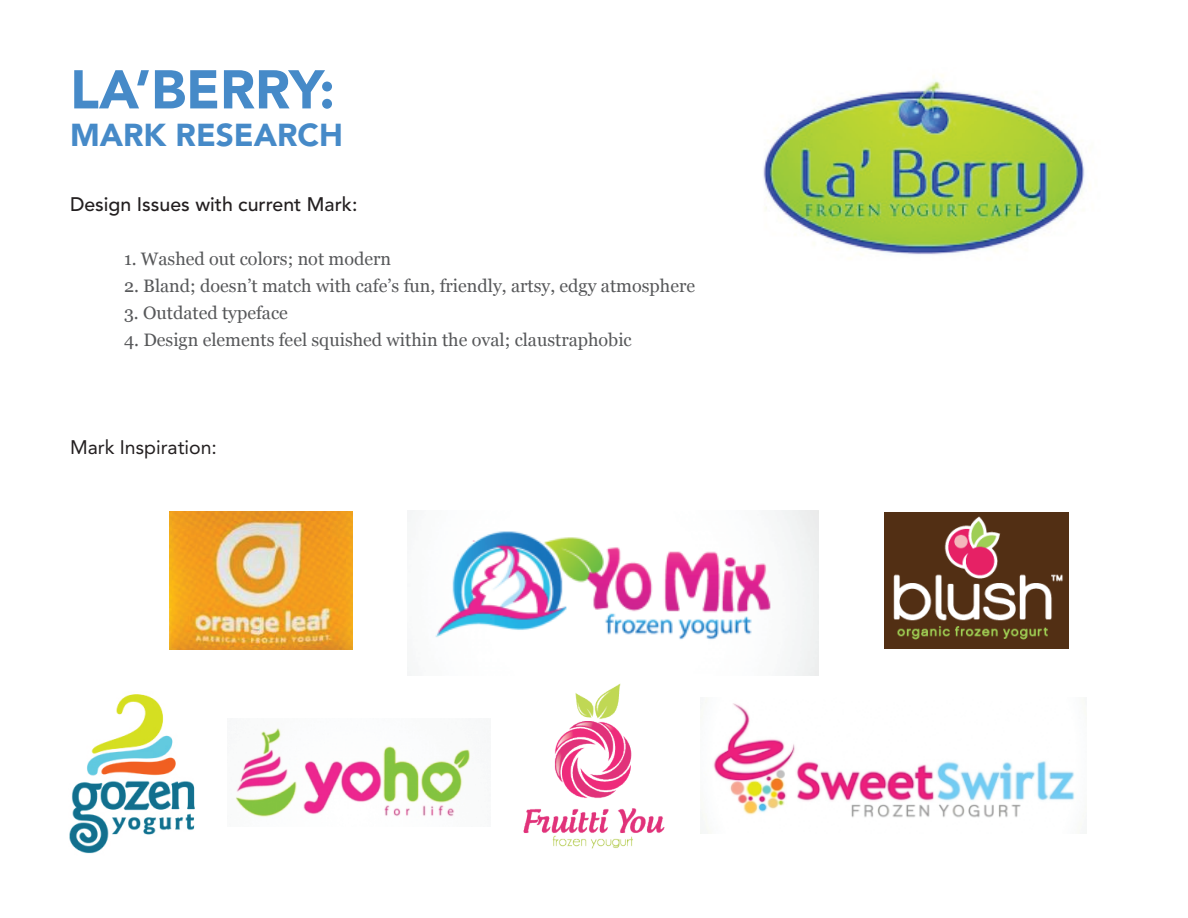
<style>
.page{position:relative;width:1188px;height:918px;background:#fff}
.page>*{position:absolute;margin:0;border:0;box-sizing:border-box;transform-origin:0 0}
.t1{font:900 54px "Avenir LT Std";color:#468ac8}
.t2{font:900 31.5px "Avenir LT Std";color:#468ac8}
.t3{font:500 19.5px "Avenir LT Std";color:#231f20}
.t4{font:19.5px "Avenir LT Std";color:#231f20}
.t5{font:18px "Georgia";color:#57585a}
</style>
<div class="page">
<img style="left:170px;top:512px;width:183px;height:138px">
<img style="left:407px;top:510px;width:412px;height:165px">
<img style="left:884px;top:512px;width:185px;height:137px">
<img style="left:69px;top:694px;width:126px;height:160px">
<img style="left:235px;top:728px;width:235px;height:89px">
<img style="left:700px;top:702px;width:384px;height:132px">
<img style="left:524px;top:683px;width:140px;height:165px">
<img style="left:763px;top:75px;width:322px;height:184px">
<h1 class="t1" style="left:70px;top:57px;width:267px">LA’BERRY:</h1>
<h2 class="t2" style="left:70px;top:116px;width:274px">MARK RESEARCH</h2>
<p class="t3" style="left:70px;top:193px;width:289px">Design Issues with current Mark:</p>
<p class="t5" style="left:124px;top:246px;width:269px">1. Washed out colors; not modern</p>
<p class="t5" style="left:124px;top:273px;width:573px">2. Bland; doesn’t match with cafe’s fun, friendly, artsy, edgy atmosphere</p>
<p class="t5" style="left:124px;top:300px;width:165px">3. Outdated typeface</p>
<p class="t5" style="left:124px;top:327px;width:509px">4. Design elements feel squished within the oval; claustraphobic</p>
<p class="t4" style="left:70px;top:436px;width:149px">Mark Inspiration:</p>
</div>
